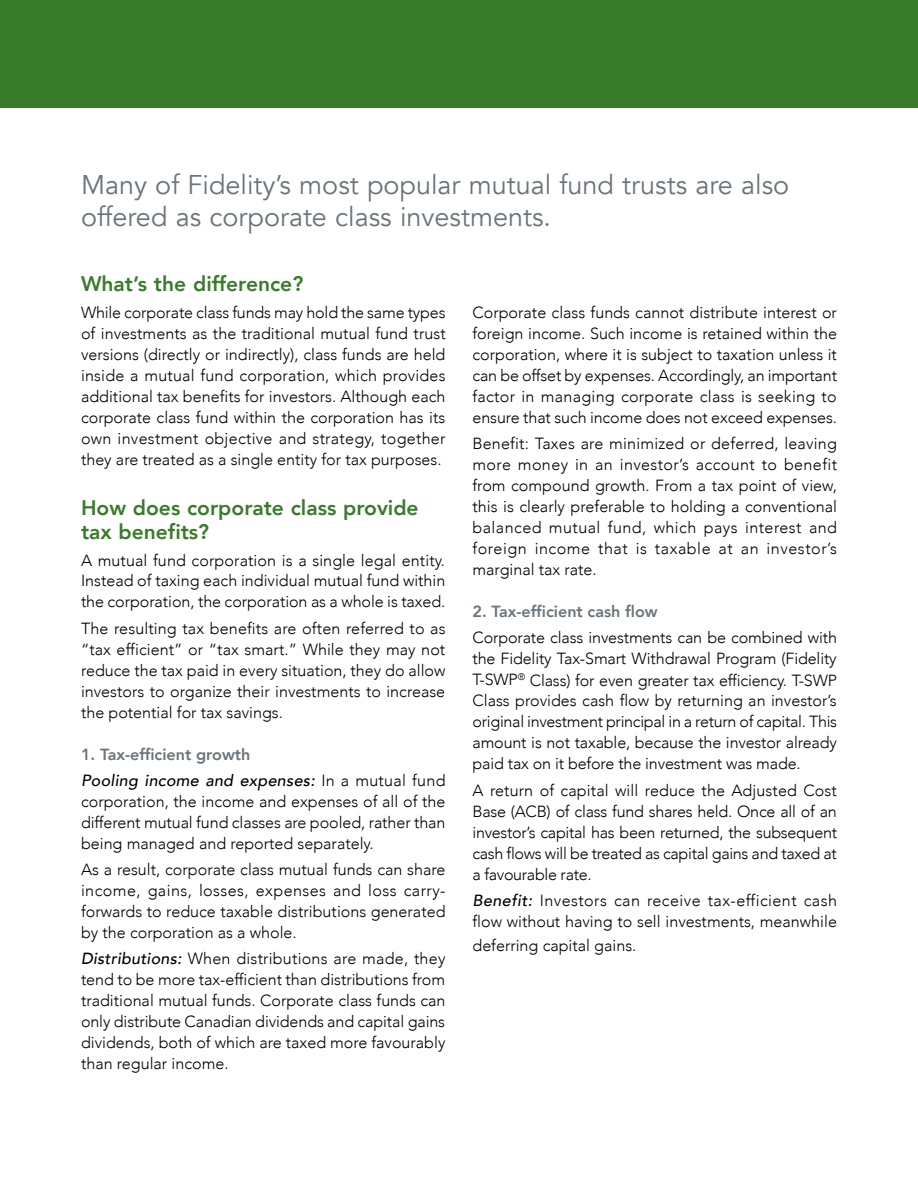
<style>
.page{position:relative;width:918px;height:1188px;background:#fff}
.page>*{position:absolute;margin:0;border:0;box-sizing:border-box;transform-origin:0 0}
.t1{font:27px/33px "Avenir";color:#6a747b}
.t2{font:800 21px/24px "Avenir";color:#387c2b}
.t3{font:300 16.2px/21px "Avenir";color:#000;text-align:justify}
.t4{font:italic 500 16.2px/26.2px "Avenir";letter-spacing:.02em;color:#000}
.t5{font:800 16.2px "Avenir";color:#6a747b}
.s1{font-weight:800;font-style:normal;color:#6a747b}
.s2{font-weight:300;font-style:normal}
.s3{font-weight:500;font-style:italic}
</style>
<div class="page">
<div style="left:0;top:0;width:918px;height:108px;background:#387c2b"></div>
<h1 class="t1" style="left:81px;top:168px;width:710px">Many of Fidelity’s most popular mutual fund trusts are also offered as corporate class investments.</h1>
<p class="t2" style="left:81px;top:272px;width:224px">What’s the difference?</p>
<p class="t3" style="left:81px;top:302px;width:366px">While corporate class funds may hold the same types of investments as the traditional mutual fund trust versions (directly or indirectly), class funds are held inside a mutual fund corporation, which provides additional tax benefits for investors. Although each corporate class fund within the corporation has its own investment objective and strategy, together they are treated as a single entity for tax purposes.</p>
<p class="t2" style="left:81px;top:495px;width:339px">How does corporate class provide tax benefits?</p>
<p class="t3" style="left:81px;top:549px;width:366px">A mutual fund corporation is a single legal entity.<br>Instead of taxing each individual mutual fund within the corporation, the corporation as a whole is taxed.</p>
<p class="t3" style="left:81px;top:618px;width:366px">The resulting tax benefits are often referred to as “tax efficient” or “tax smart.” While they may not reduce the tax paid in every situation, they do allow investors to organize their investments to increase the potential for tax savings.</p>
<p class="t4" style="left:81px;top:741px;width:366px"><span class="s1">1. Tax-efficient growth<br></span>Pooling income and expenses: <span class="s2">In a mutual fund</span></p>
<p class="t3" style="left:81px;top:791px;width:366px">corporation, the income and expenses of all of the different mutual fund classes are pooled, rather than being managed and reported separately.</p>
<p class="t3" style="left:81px;top:859px;width:366px">As a result, corporate class mutual funds can share income, gains, losses, expenses and loss carry&shy;forwards to reduce taxable distributions generated by the corporation as a whole.</p>
<p class="t3" style="left:81px;top:948px;width:366px"><span class="s3">Distributions:</span> When distributions are made, they tend to be more tax-efficient than distributions from traditional mutual funds. Corporate class funds can only distribute Canadian dividends and capital gains dividends, both of which are taxed more favourably than regular income.</p>
<p class="t3" style="left:472px;top:302px;width:366px">Corporate class funds cannot distribute interest or foreign income. Such income is retained within the corporation, where it is subject to taxation unless it can be offset by expenses. Accordingly, an important factor in managing corporate class is seeking to ensure that such income does not exceed expenses.</p>
<p class="t3" style="left:472px;top:433px;width:366px">Benefit: Taxes are minimized or deferred, leaving more money in an investor’s account to benefit from compound growth. From a tax point of view, this is clearly preferable to holding a conventional balanced mutual fund, which pays interest and foreign income that is taxable at an investor’s marginal tax rate.</p>
<p class="t5" style="left:472px;top:599px;width:187px">2. Tax-efficient cash flow</p>
<p class="t3" style="left:472px;top:627px;width:366px">Corporate class investments can be combined with the Fidelity Tax-Smart Withdrawal Program (Fidelity T-SWP<sup>®</sup> Class) for even greater tax efficiency. T-SWP Class provides cash flow by returning an investor’s original investment principal in a return of capital. This amount is not taxable, because the investor already paid tax on it before the investment was made.</p>
<p class="t3" style="left:472px;top:780px;width:366px">A return of capital will reduce the Adjusted Cost Base (ACB) of class fund shares held. Once all of an investor’s capital has been returned, the subsequent cash flows will be treated as capital gains and taxed at a favourable rate.</p>
<p class="t3" style="left:472px;top:890px;width:366px"><span class="s3">Benefit:</span> Investors can receive tax-efficient cash flow without having to sell investments, meanwhile</p>
<p class="t3" style="left:472px;top:935px;width:165px">deferring capital gains.</p>
</div>
